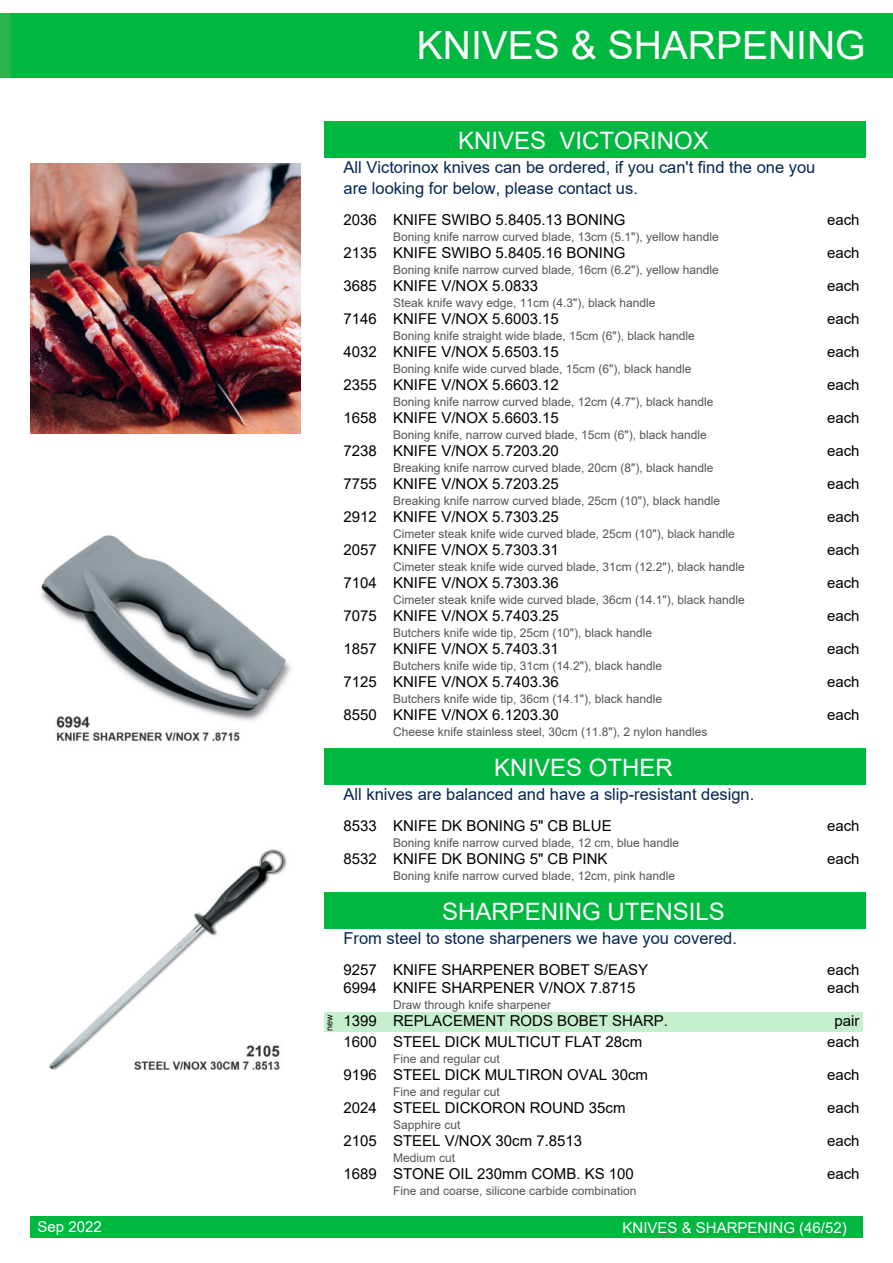
<style>
.page{position:relative;width:893px;height:1263px;background:#fff}
.page>*{position:absolute;margin:0;border:0;box-sizing:border-box;transform-origin:0 0}
.t1{font:39px "Arial";color:#fff}
.t2{font:24px "Arial";color:#fff}
.t3{font:16.5px/21px "Arial";color:#052652}
.t4{font:15px "Arial";color:#000}
.t5{font:15px "Arial";color:#fff}
.t6{font:12px "Arial";color:#545454}
.t7{font:9px "Arial";color:#000302}
</style>
<div class="page">
<img style="left:30px;top:164px;width:270px;height:270px">
<img style="left:49px;top:848px;width:238px;height:222px">
<img style="left:41px;top:535px;width:250px;height:207px">
<div style="left:0;top:14px;width:892px;height:64px;background:#00b740"></div>
<div style="left:324px;top:122px;width:542px;height:36px;background:#00b740"></div>
<div style="left:324px;top:748px;width:542px;height:36px;background:#00b740"></div>
<div style="left:324px;top:892px;width:542px;height:36px;background:#00b740"></div>
<div style="left:324px;top:1012px;width:538px;height:20px;background:#c6efce"></div>
<div style="left:30px;top:1216px;width:832px;height:21px;background:#00b740"></div>
<div style="left:0;top:14px;width:11px;height:64px;background:#2cb34b"></div>
<h1 class="t1" style="left:417px;top:31px;width:450px">KNIVES &amp; SHARPENING</h1>
<h2 class="t2" style="left:458px;top:132px;width:252px">KNIVES VICTORINOX</h2>
<h3 class="t3" style="left:344px;top:158px;width:473px">All Victorinox knives can be ordered, if you can't find the one you are looking for below, please contact us.</h3>
<p class="t4" style="left:344px;top:214px;width:35px">2036</p>
<p class="t4" style="left:827px;top:214px;width:34px">each</p>
<p class="t4" style="left:393px;top:214px;width:234px">KNIFE SWIBO 5.8405.13 BONING</p>
<p class="t6" style="left:393px;top:232px;width:327px">Boning knife narrow curved blade, 13cm (5.1"), yellow handle</p>
<p class="t4" style="left:393px;top:247px;width:234px">KNIFE SWIBO 5.8405.16 BONING</p>
<p class="t6" style="left:393px;top:265px;width:327px">Boning knife narrow curved blade, 16cm (6.2"), yellow handle</p>
<p class="t4" style="left:344px;top:247px;width:35px">2135</p>
<p class="t4" style="left:827px;top:247px;width:34px">each</p>
<p class="t4" style="left:393px;top:280px;width:147px">KNIFE V/NOX 5.0833</p>
<p class="t6" style="left:393px;top:298px;width:264px">Steak knife wavy edge, 11cm (4.3"), black handle</p>
<p class="t4" style="left:344px;top:280px;width:35px">3685</p>
<p class="t4" style="left:827px;top:280px;width:34px">each</p>
<p class="t4" style="left:393px;top:313px;width:167px">KNIFE V/NOX 5.6003.15</p>
<p class="t6" style="left:393px;top:331px;width:303px">Boning knife straight wide blade, 15cm (6"), black handle</p>
<p class="t4" style="left:344px;top:313px;width:35px">7146</p>
<p class="t4" style="left:827px;top:313px;width:34px">each</p>
<p class="t4" style="left:393px;top:346px;width:167px">KNIFE V/NOX 5.6503.15</p>
<p class="t6" style="left:393px;top:364px;width:300px">Boning knife wide curved blade, 15cm (6"), black handle</p>
<p class="t4" style="left:344px;top:346px;width:35px">4032</p>
<p class="t4" style="left:827px;top:346px;width:34px">each</p>
<p class="t4" style="left:393px;top:379px;width:167px">KNIFE V/NOX 5.6603.12</p>
<p class="t6" style="left:393px;top:397px;width:322px">Boning knife narrow curved blade, 12cm (4.7"), black handle</p>
<p class="t4" style="left:344px;top:379px;width:35px">2355</p>
<p class="t4" style="left:827px;top:379px;width:34px">each</p>
<p class="t4" style="left:393px;top:412px;width:167px">KNIFE V/NOX 5.6603.15</p>
<p class="t6" style="left:393px;top:430px;width:315px">Boning knife, narrow curved blade, 15cm (6"), black handle</p>
<p class="t4" style="left:344px;top:412px;width:35px">1658</p>
<p class="t4" style="left:827px;top:412px;width:34px">each</p>
<p class="t4" style="left:393px;top:445px;width:167px">KNIFE V/NOX 5.7203.20</p>
<p class="t6" style="left:393px;top:463px;width:322px">Breaking knife narrow curved blade, 20cm (8"), black handle</p>
<p class="t4" style="left:344px;top:445px;width:35px">7238</p>
<p class="t4" style="left:827px;top:445px;width:34px">each</p>
<p class="t4" style="left:393px;top:478px;width:167px">KNIFE V/NOX 5.7203.25</p>
<p class="t6" style="left:393px;top:496px;width:329px">Breaking knife narrow curved blade, 25cm (10"), black handle</p>
<p class="t4" style="left:344px;top:478px;width:35px">7755</p>
<p class="t4" style="left:827px;top:478px;width:34px">each</p>
<p class="t4" style="left:393px;top:511px;width:167px">KNIFE V/NOX 5.7303.25</p>
<p class="t6" style="left:393px;top:529px;width:343px">Cimeter steak knife wide curved blade, 25cm (10"), black handle</p>
<p class="t4" style="left:344px;top:511px;width:35px">2912</p>
<p class="t4" style="left:827px;top:511px;width:34px">each</p>
<p class="t4" style="left:393px;top:544px;width:167px">KNIFE V/NOX 5.7303.31</p>
<p class="t6" style="left:393px;top:562px;width:353px">Cimeter steak knife wide curved blade, 31cm (12.2"), black handle</p>
<p class="t4" style="left:344px;top:544px;width:35px">2057</p>
<p class="t4" style="left:827px;top:544px;width:34px">each</p>
<p class="t4" style="left:393px;top:577px;width:167px">KNIFE V/NOX 5.7303.36</p>
<p class="t6" style="left:393px;top:595px;width:353px">Cimeter steak knife wide curved blade, 36cm (14.1"), black handle</p>
<p class="t4" style="left:344px;top:577px;width:35px">7104</p>
<p class="t4" style="left:827px;top:577px;width:34px">each</p>
<p class="t4" style="left:393px;top:610px;width:167px">KNIFE V/NOX 5.7403.25</p>
<p class="t6" style="left:393px;top:628px;width:261px">Butchers knife wide tip, 25cm (10"), black handle</p>
<p class="t4" style="left:344px;top:610px;width:35px">7075</p>
<p class="t4" style="left:827px;top:610px;width:34px">each</p>
<p class="t4" style="left:393px;top:643px;width:167px">KNIFE V/NOX 5.7403.31</p>
<p class="t6" style="left:393px;top:661px;width:271px">Butchers knife wide tip, 31cm (14.2"), black handle</p>
<p class="t4" style="left:344px;top:643px;width:35px">1857</p>
<p class="t4" style="left:827px;top:643px;width:34px">each</p>
<p class="t4" style="left:393px;top:676px;width:167px">KNIFE V/NOX 5.7403.36</p>
<p class="t6" style="left:393px;top:694px;width:271px">Butchers knife wide tip, 36cm (14.1"), black handle</p>
<p class="t4" style="left:344px;top:676px;width:35px">7125</p>
<p class="t4" style="left:827px;top:676px;width:34px">each</p>
<p class="t4" style="left:393px;top:709px;width:167px">KNIFE V/NOX 6.1203.30</p>
<p class="t6" style="left:393px;top:727px;width:316px">Cheese knife stainless steel, 30cm (11.8"), 2 nylon handles</p>
<h2 class="t2" style="left:494px;top:759px;width:180px">KNIVES OTHER</h2>
<h3 class="t3" style="left:344px;top:785px;width:412px">All knives are balanced and have a slip-resistant design.</h3>
<p class="t4" style="left:344px;top:820px;width:35px">8533</p>
<p class="t4" style="left:827px;top:820px;width:34px">each</p>
<p class="t4" style="left:344px;top:709px;width:35px">8550</p>
<p class="t4" style="left:827px;top:709px;width:34px">each</p>
<p class="t4" style="left:393px;top:820px;width:220px">KNIFE DK BONING 5" CB BLUE</p>
<p class="t6" style="left:393px;top:838px;width:288px">Boning knife narrow curved blade, 12 cm, blue handle</p>
<p class="t4" style="left:393px;top:853px;width:216px">KNIFE DK BONING 5" CB PINK</p>
<p class="t6" style="left:393px;top:871px;width:284px">Boning knife narrow curved blade, 12cm, pink handle</p>
<h2 class="t2" style="left:442px;top:903px;width:284px">SHARPENING UTENSILS</h2>
<h3 class="t3" style="left:344px;top:929px;width:395px">From steel to stone sharpeners we have you covered.</h3>
<p class="t4" style="left:344px;top:964px;width:35px">9257</p>
<p class="t4" style="left:827px;top:964px;width:34px">each</p>
<p class="t4" style="left:344px;top:853px;width:35px">8532</p>
<p class="t4" style="left:827px;top:853px;width:34px">each</p>
<p class="t4" style="left:393px;top:964px;width:257px">KNIFE SHARPENER BOBET S/EASY</p>
<p class="t4" style="left:393px;top:982px;width:244px">KNIFE SHARPENER V/NOX 7.8715</p>
<p class="t6" style="left:393px;top:1000px;width:160px">Draw through knife sharpener</p>
<p class="t4" style="left:344px;top:982px;width:35px">6994</p>
<p class="t4" style="left:827px;top:982px;width:34px">each</p>
<p class="t7" style="left:326px;top:1030px;width:18px;rotate:-90deg">new</p>
<p class="t4" style="left:344px;top:1015px;width:35px">1399</p>
<p class="t4" style="left:834px;top:1015px;width:27px">pair</p>
<p class="t4" style="left:393px;top:1015px;width:277px">REPLACEMENT RODS BOBET SHARP.</p>
<p class="t4" style="left:393px;top:1036px;width:251px">STEEL DICK MULTICUT FLAT 28cm</p>
<p class="t6" style="left:393px;top:1054px;width:108px">Fine and regular cut</p>
<p class="t4" style="left:344px;top:1036px;width:35px">1600</p>
<p class="t4" style="left:827px;top:1036px;width:34px">each</p>
<p class="t4" style="left:393px;top:1069px;width:257px">STEEL DICK MULTIRON OVAL 30cm</p>
<p class="t6" style="left:393px;top:1087px;width:108px">Fine and regular cut</p>
<p class="t4" style="left:344px;top:1069px;width:35px">9196</p>
<p class="t4" style="left:827px;top:1069px;width:34px">each</p>
<p class="t4" style="left:393px;top:1102px;width:234px">STEEL DICKORON ROUND 35cm</p>
<p class="t6" style="left:393px;top:1120px;width:69px">Sapphire cut</p>
<p class="t4" style="left:344px;top:1102px;width:35px">2024</p>
<p class="t4" style="left:827px;top:1102px;width:34px">each</p>
<p class="t4" style="left:393px;top:1135px;width:191px">STEEL V/NOX 30cm 7.8513</p>
<p class="t6" style="left:393px;top:1153px;width:64px">Medium cut</p>
<p class="t4" style="left:344px;top:1135px;width:35px">2105</p>
<p class="t4" style="left:827px;top:1135px;width:34px">each</p>
<p class="t4" style="left:393px;top:1168px;width:242px">STONE OIL 230mm COMB. KS 100</p>
<p class="t6" style="left:393px;top:1186px;width:245px">Fine and coarse, silicone carbide combination</p>
<p class="t4" style="left:344px;top:1168px;width:35px">1689</p>
<p class="t4" style="left:827px;top:1168px;width:34px">each</p>
<p class="t5" style="left:38px;top:1221px;width:66px">Sep 2022</p>
<p class="t5" style="left:622px;top:1222px;width:226px">KNIVES &amp; SHARPENING (46/52)</p>
</div>
